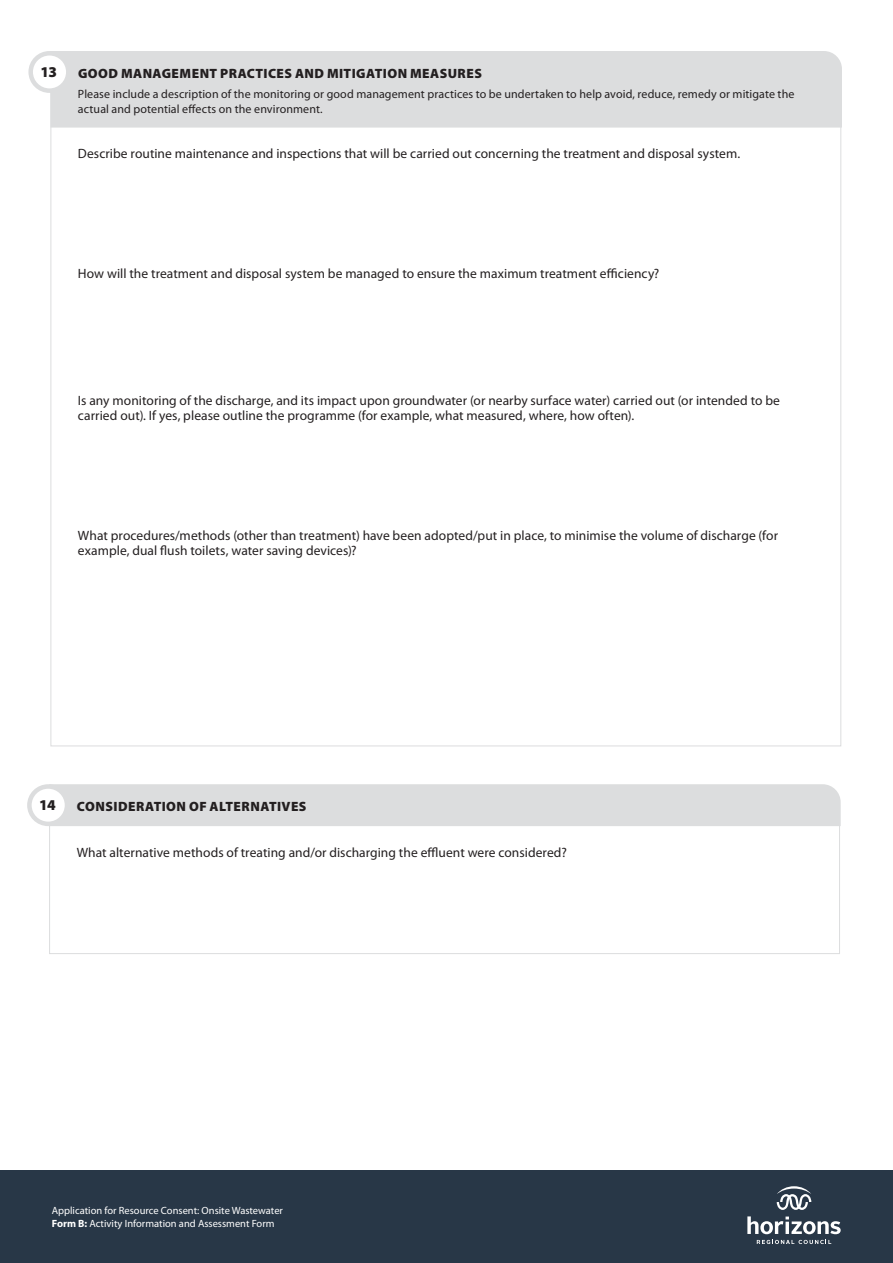
<style>
.page{position:relative;width:893px;height:1263px;background:#fff}
.page>*{position:absolute;margin:0;border:0;box-sizing:border-box;transform-origin:0 0}
.t1{font:900 15px "Myriad Pro";color:#231f20}
.t2{font:13.5px/15px "Myriad Pro";letter-spacing:.005em;color:#231f20}
.t3{font:900 13.5px "Myriad Pro";letter-spacing:.035em;color:#231f20}
.t4{font:12px/15px "Myriad Pro";letter-spacing:.01em;color:#231f20}
.t5{font:10.5px/13.5px "Myriad Pro";color:#fff}
.s1{font-weight:700}
</style>
<div class="page">
<div style="left:0;top:1170px;width:893px;height:93px;background:#283747"></div>
<svg style="left:757px;top:1240px;width:74px;height:4px"></svg>
<svg style="left:747px;top:1216px;width:94px;height:18px"></svg>
<svg style="left:777px;top:1186px;width:34px;height:24px"></svg>
<div style="left:51px;top:51px;width:791px;height:77px;background:#dcddde"></div>
<div style="left:31px;top:53px;width:37px;height:38px;background:#fff;border-radius:50%"></div>
<div style="left:28px;top:51px;width:43px;height:42px;border:4px solid #dcddde;border-radius:50%"></div>
<div style="left:53px;top:784px;width:788px;height:42px;background:#dcddde"></div>
<div style="left:29px;top:786px;width:38px;height:38px;background:#fff;border-radius:50%"></div>
<div style="left:27px;top:784px;width:42px;height:42px;border:4px solid #dcddde;border-radius:50%"></div>
<p class="t1" style="left:40px;top:62px;width:18px">13</p>
<p class="t3" style="left:78px;top:65px;width:405px">GOOD MANAGEMENT PRACTICES AND MITIGATION MEASURES</p>
<p class="t4" style="left:78px;top:86px;width:718px">Please include a description of the monitoring or good management practices to be undertaken to help avoid, reduce, remedy or mitigate the actual and potential effects on the environment.</p>
<p class="t2" style="left:78px;top:145px;width:664px">Describe routine maintenance and inspections that will be carried out concerning the treatment and disposal system.</p>
<p class="t2" style="left:78px;top:265px;width:583px">How will the treatment and disposal system be managed to ensure the maximum treatment efficiency?</p>
<p class="t2" style="left:78px;top:392px;width:703px">Is any monitoring of the discharge, and its impact upon groundwater (or nearby surface water) carried out (or intended to be carried out). If yes, please outline the programme (for example, what measured, where, how often).</p>
<p class="t2" style="left:78px;top:527px;width:702px">What procedures/methods (other than treatment) have been adopted/put in place, to minimise the volume of discharge (for example, dual flush toilets, water saving devices)?</p>
<p class="t1" style="left:39px;top:795px;width:18px">14</p>
<p class="t3" style="left:77px;top:798px;width:231px">CONSIDERATION OF ALTERNATIVES</p>
<p class="t2" style="left:77px;top:845px;width:492px">What alternative methods of treating and/or discharging the effluent were considered?</p>
<p class="t5" style="left:52px;top:1203px;width:233px">Application for Resource Consent: Onsite Wastewater<br><span class="s1">Form B:</span> Activity Information and Assessment Form</p>
</div>
